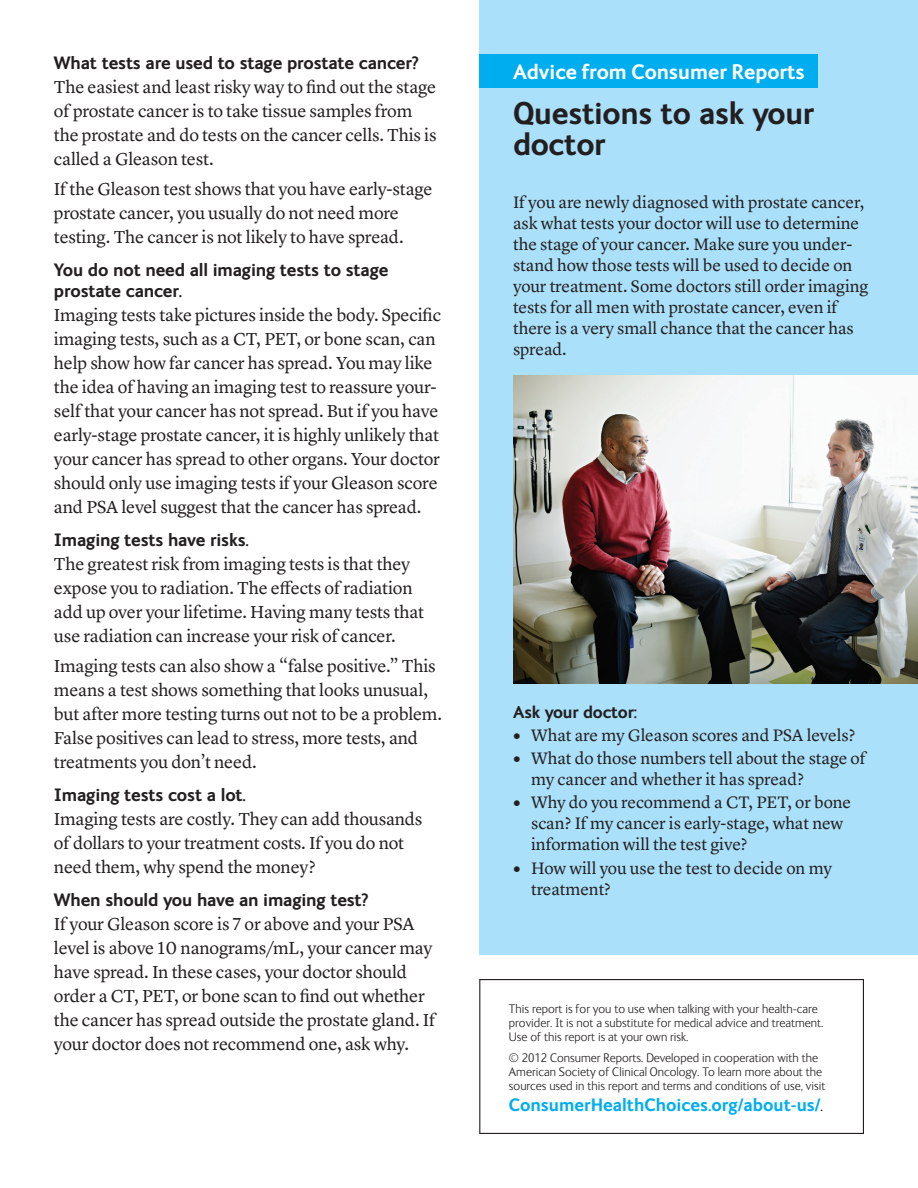
<style>
.page{position:relative;width:918px;height:1188px;background:#fff}
.page>*{position:absolute;margin:0;border:0;box-sizing:border-box;transform-origin:0 0}
.BluBoxSUB{font:700 31.5px "FS Ingrid";letter-spacing:-.01em;color:#231f20}
._19_SubHd{font:700 21px "FS Ingrid";color:#fff}
.BODYBULLETS{font:18px/24px "Lyon Text";letter-spacing:-.01em;color:#231f20}
._12Body_Subhd{font:700 18px "FS Ingrid";letter-spacing:-.01em;color:#231f20}
._19_SubHd-2{font:700 18px "FS Ingrid";color:#00aeef}
._12_14_5_BluBox_Ingr{font:17.25px/21px "Lyon Text";letter-spacing:-.005em;color:#231f20}
._11_5_14_IngridBold{font:700 17.25px "FS Ingrid";letter-spacing:-.01em;color:#231f20}
.Mouse2{font:300 12.75px/14.2px "FS Ingrid";color:#231f20}
.s1{font-family:"FS Ingrid";font-weight:700;font-size:18px}
.s2{font-size:12.75px;color:#231f20}
</style>
<div class="page">
<div style="left:479px;top:0;width:439px;height:955px;background:#aae0f9"></div>
<div style="left:479px;top:54px;width:339px;height:34px;background:#00aeef"></div>
<div style="left:479px;top:979px;width:385px;height:155px;border:1px solid #231f20"></div>
<img style="left:513px;top:376px;width:405px;height:308px">
<p class="_12Body_Subhd" style="left:54px;top:51px;width:366px">What tests are used to stage prostate cancer?</p>
<p class="BODYBULLETS" style="left:54px;top:74px;width:384px">The easiest and least risky way to find out the stage of prostate cancer is to take tissue samples from the prostate and do tests on the cancer cells. This is called a Gleason test.</p>
<p class="BODYBULLETS" style="left:54px;top:176px;width:380px">If the Gleason test shows that you have early-stage prostate cancer, you usually do not need more</p>
<p class="BODYBULLETS" style="left:54px;top:224px;width:351px">testing. The cancer is not likely to have spread.</p>
<p class="_12Body_Subhd" style="left:54px;top:258px;width:336px">You do not need all imaging tests to stage</p>
<p class="_12Body_Subhd" style="left:54px;top:279px;width:130px">prostate cancer.</p>
<p class="BODYBULLETS" style="left:54px;top:302px;width:389px">Imaging tests take pictures inside the body. Specific imaging tests, such as a CT, PET, or bone scan, can help show how far cancer has spread. You may like the idea of having an imaging test to reassure your&shy;self that your cancer has not spread. But if you have early-stage prostate cancer, it is highly unlikely that your cancer has spread to other organs. Your doctor should only use imaging tests if your Gleason score and PSA level suggest that the cancer has spread.</p>
<p class="_12Body_Subhd" style="left:54px;top:528px;width:196px">Imaging tests have risks.</p>
<p class="BODYBULLETS" style="left:54px;top:551px;width:358px">The greatest risk from imaging tests is that they</p>
<p class="BODYBULLETS" style="left:54px;top:575px;width:372px">expose you to radiation. The effects of radiation add up over your lifetime. Having many tests that use radiation can increase your risk of cancer.</p>
<p class="BODYBULLETS" style="left:54px;top:653px;width:390px">Imaging tests can also show a “false positive.” This means a test shows something that looks unusual, but after more testing turns out not to be a problem.<br>False positives can lead to stress, more tests, and treatments you don’t need.</p>
<p class="_12Body_Subhd" style="left:54px;top:783px;width:194px">Imaging tests cost a lot.</p>
<p class="BODYBULLETS" style="left:54px;top:806px;width:370px">Imaging tests are costly. They can add thousands</p>
<p class="BODYBULLETS" style="left:54px;top:830px;width:352px">of dollars to your treatment costs. If you do not need them, why spend the money?</p>
<p class="_12Body_Subhd" style="left:54px;top:888px;width:316px">When should you have an imaging test?</p>
<p class="BODYBULLETS" style="left:54px;top:911px;width:383px">If your Gleason score is 7 or above and your PSA level is above 10 nanograms/mL, your cancer may have spread. In these cases, your doctor should order a CT, PET, or bone scan to find out whether the cancer has spread outside the prostate gland. If your doctor does not recommend one, ask why.</p>
<p class="_19_SubHd" style="left:513px;top:58px;width:293px">Advice from Consumer Reports</p>
<p class="BluBoxSUB" style="left:513px;top:92px;width:303px">Questions to ask your</p>
<p class="BluBoxSUB" style="left:513px;top:124px;width:94px">doctor</p>
<p class="_12_14_5_BluBox_Ingr" style="left:513px;top:190px;width:357px">If you are newly diagnosed with prostate cancer, ask what tests your doctor will use to determine the stage of your cancer. Make sure you under&shy;stand how those tests will be used to decide on your treatment. Some doctors still order imaging tests for all men with prostate cancer, even if</p>
<p class="_12_14_5_BluBox_Ingr" style="left:513px;top:316px;width:342px">there is a very small chance that the cancer has spread.</p>
<p class="_11_5_14_IngridBold" style="left:513px;top:700px;width:125px">Ask your doctor:</p>
<p class="_12_14_5_BluBox_Ingr" style="left:513px;top:723px;width:344px"><span class="s1">•</span> What are my Gleason scores and PSA levels?</p>
<p class="_12_14_5_BluBox_Ingr" style="left:513px;top:746px;width:354px"><span class="s1">•</span> What do those numbers tell about the stage of</p>
<p class="_12_14_5_BluBox_Ingr" style="left:531px;top:767px;width:274px">my cancer and whether it has spread?</p>
<p class="_12_14_5_BluBox_Ingr" style="left:513px;top:791px;width:340px;text-align:center"><span class="s1">•</span> Why do you recommend a CT, PET, or bone scan? If my cancer is early-stage, what new</p>
<p class="_12_14_5_BluBox_Ingr" style="left:531px;top:833px;width:218px">information will the test give?</p>
<p class="_12_14_5_BluBox_Ingr" style="left:513px;top:856px;width:320px"><span class="s1">•</span> How will you use the test to decide on my</p>
<p class="_12_14_5_BluBox_Ingr" style="left:531px;top:877px;width:81px">treatment?</p>
<p class="Mouse2" style="left:509px;top:1001px;width:310px">This report is for you to use when talking with your health-care</p>
<p class="Mouse2" style="left:509px;top:1015px;width:316px">provider. It is not a substitute for medical advice and treatment.</p>
<p class="Mouse2" style="left:509px;top:1029px;width:181px">Use of this report is at your own risk.</p>
<p class="Mouse2" style="left:509px;top:1050px;width:311px">© 2012 Consumer Reports. Developed in cooperation with the</p>
<p class="Mouse2" style="left:509px;top:1064px;width:318px">American Society of Clinical Oncology. To learn more about the sources used in this report and terms and conditions of use, visit</p>
<p class="_19_SubHd-2" style="left:509px;top:1093px;width:316px">ConsumerHealthChoices.org/about-us/<span class="s2">.</span></p>
</div>
